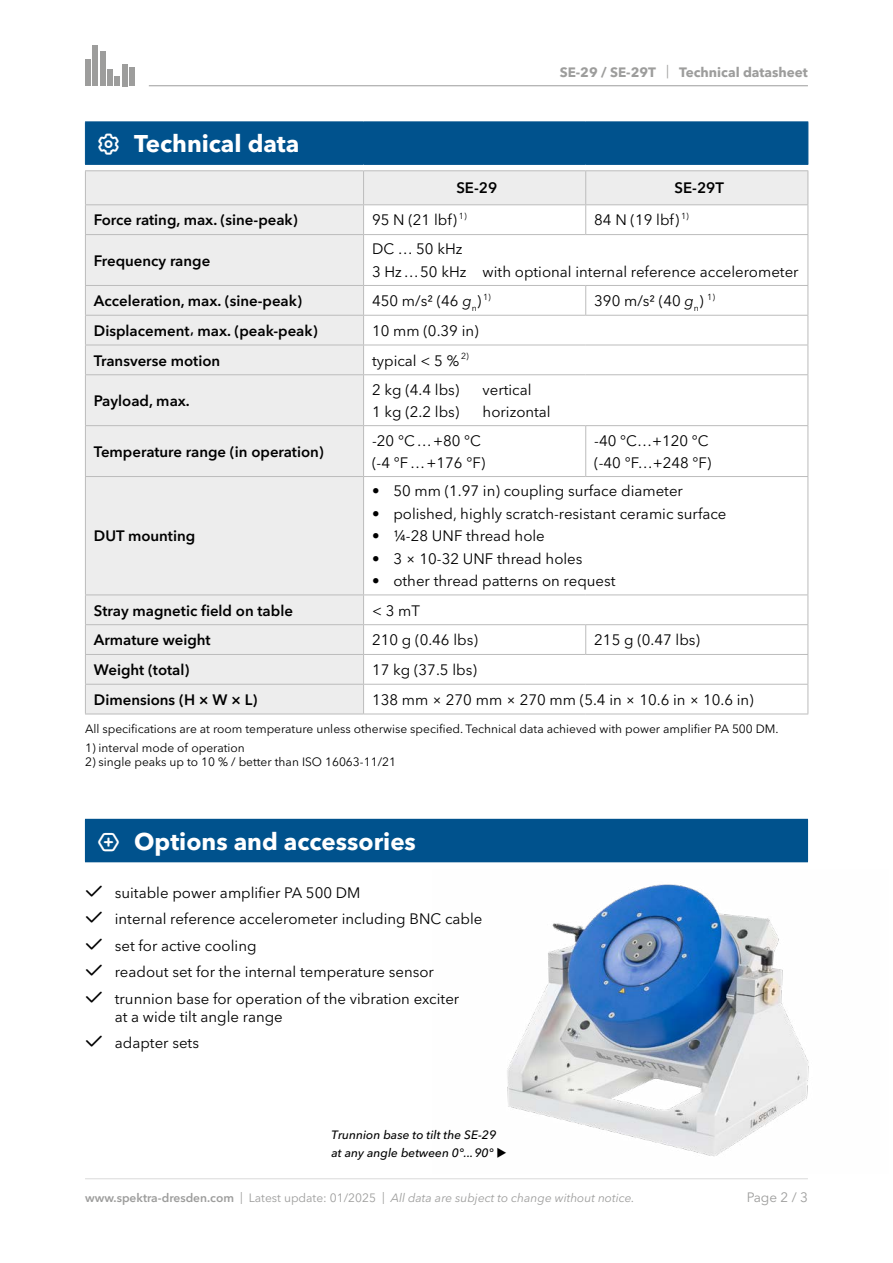
<style>
.page{position:relative;width:893px;height:1263px;background:#fff}
.page>*{position:absolute;margin:0;border:0;box-sizing:border-box;transform-origin:0 0}
.t1{font:700 24px "Avenir Next LT Pro";color:#fff}
.t2{font:15px/22.5px "Avenir Next LT Pro";color:#000}
.t3{font:600 15px "Avenir Next LT Pro";color:#000}
.t4{font:700 13.5px "Avenir Next LT Pro";color:#9d9d9c}
.t5{font:13.5px "Avenir Next LT Pro";color:#9d9d9c}
.t6{font:12px "Avenir Next LT Pro";color:#000}
.t7{font:italic 12px "Avenir Next LT Pro";color:#9d9d9c}
.t8{font:italic 500 12px/18px "Avenir Next LT Pro";color:#000}
.s1{font-weight:400}
.s2{font-style:italic}
.s3{font-family:"Aller";font-weight:400}
.s4{font-weight:600;font-style:normal}
.s5{font-style:normal}
</style>
<div class="page">
<hr style="left:85px;top:1178px;width:723px;height:1px;background:#dadada">
<div style="left:85px;top:60px;width:5px;height:26px;background:#9d9d9c"></div>
<div style="left:92px;top:46px;width:6px;height:40px;background:#9d9d9c"></div>
<div style="left:100px;top:51px;width:5px;height:35px;background:#9d9d9c"></div>
<div style="left:115px;top:77px;width:5px;height:9px;background:#9d9d9c"></div>
<div style="left:122px;top:64px;width:5px;height:22px;background:#9d9d9c"></div>
<div style="left:129px;top:68px;width:6px;height:18px;background:#9d9d9c"></div>
<div style="left:107px;top:69px;width:6px;height:17px;background:#9d9d9c"></div>
<hr style="left:149px;top:85px;width:659px;height:1px;background:#9d9d9c">
<svg style="left:86px;top:171px;width:721px;height:543px"></svg>
<hr style="left:85px;top:285px;width:279px;height:1px;background:#bcbcbc">
<hr style="left:85px;top:315px;width:279px;height:1px;background:#bcbcbc">
<hr style="left:85px;top:345px;width:279px;height:1px;background:#bcbcbc">
<hr style="left:85px;top:374px;width:279px;height:1px;background:#bcbcbc">
<hr style="left:85px;top:425px;width:279px;height:1px;background:#bcbcbc">
<hr style="left:85px;top:476px;width:279px;height:1px;background:#bcbcbc">
<hr style="left:85px;top:594px;width:279px;height:1px;background:#bcbcbc">
<hr style="left:363px;top:171px;width:1px;height:33px;background:#bcbcbc">
<hr style="left:585px;top:171px;width:1px;height:33px;background:#bcbcbc">
<hr style="left:807px;top:171px;width:1px;height:33px;background:#bcbcbc">
<hr style="left:364px;top:204px;width:222px;height:1px;background:#bcbcbc">
<svg style="left:363px;top:205px;width:1px;height:29px"></svg>
<hr style="left:586px;top:204px;width:222px;height:1px;background:#bcbcbc">
<svg style="left:585px;top:205px;width:1px;height:29px"></svg>
<svg style="left:807px;top:205px;width:1px;height:29px"></svg>
<hr style="left:364px;top:234px;width:222px;height:1px;background:#bcbcbc">
<hr style="left:363px;top:235px;width:1px;height:50px;background:#bcbcbc">
<hr style="left:586px;top:234px;width:222px;height:1px;background:#bcbcbc">
<hr style="left:807px;top:235px;width:1px;height:50px;background:#bcbcbc">
<hr style="left:364px;top:285px;width:222px;height:1px;background:#bcbcbc">
<hr style="left:586px;top:285px;width:222px;height:1px;background:#bcbcbc">
<svg style="left:585px;top:286px;width:1px;height:29px"></svg>
<hr style="left:364px;top:315px;width:222px;height:1px;background:#bcbcbc">
<hr style="left:586px;top:315px;width:222px;height:1px;background:#bcbcbc">
<hr style="left:364px;top:345px;width:222px;height:1px;background:#bcbcbc">
<svg style="left:363px;top:286px;width:1px;height:88px"></svg>
<hr style="left:586px;top:345px;width:222px;height:1px;background:#bcbcbc">
<svg style="left:807px;top:286px;width:1px;height:88px"></svg>
<hr style="left:364px;top:374px;width:222px;height:1px;background:#bcbcbc">
<hr style="left:363px;top:375px;width:1px;height:50px;background:#bcbcbc">
<hr style="left:586px;top:374px;width:222px;height:1px;background:#bcbcbc">
<hr style="left:807px;top:375px;width:1px;height:50px;background:#bcbcbc">
<hr style="left:364px;top:425px;width:222px;height:1px;background:#bcbcbc">
<hr style="left:363px;top:426px;width:1px;height:50px;background:#bcbcbc">
<hr style="left:586px;top:425px;width:222px;height:1px;background:#bcbcbc">
<hr style="left:585px;top:426px;width:1px;height:50px;background:#bcbcbc">
<hr style="left:807px;top:426px;width:1px;height:50px;background:#bcbcbc">
<hr style="left:364px;top:476px;width:222px;height:1px;background:#bcbcbc">
<hr style="left:363px;top:477px;width:1px;height:117px;background:#bcbcbc">
<hr style="left:586px;top:476px;width:222px;height:1px;background:#bcbcbc">
<hr style="left:807px;top:477px;width:1px;height:117px;background:#bcbcbc">
<hr style="left:364px;top:594px;width:222px;height:1px;background:#bcbcbc">
<hr style="left:586px;top:594px;width:222px;height:1px;background:#bcbcbc">
<svg style="left:585px;top:625px;width:1px;height:29px"></svg>
<svg style="left:363px;top:595px;width:1px;height:119px"></svg>
<hr style="left:85px;top:171px;width:1px;height:33px;background:#bcbcbc">
<hr style="left:85px;top:204px;width:279px;height:1px;background:#bcbcbc">
<svg style="left:85px;top:205px;width:1px;height:29px"></svg>
<hr style="left:85px;top:234px;width:279px;height:1px;background:#bcbcbc">
<hr style="left:85px;top:235px;width:1px;height:50px;background:#bcbcbc">
<svg style="left:85px;top:286px;width:1px;height:88px"></svg>
<hr style="left:85px;top:375px;width:1px;height:50px;background:#bcbcbc">
<hr style="left:85px;top:426px;width:1px;height:50px;background:#bcbcbc">
<hr style="left:85px;top:477px;width:1px;height:117px;background:#bcbcbc">
<hr style="left:85px;top:624px;width:279px;height:1px;background:#bcbcbc">
<hr style="left:364px;top:624px;width:222px;height:1px;background:#bcbcbc">
<hr style="left:586px;top:624px;width:222px;height:1px;background:#bcbcbc">
<hr style="left:85px;top:654px;width:279px;height:1px;background:#bcbcbc">
<hr style="left:364px;top:654px;width:222px;height:1px;background:#bcbcbc">
<hr style="left:586px;top:654px;width:222px;height:1px;background:#bcbcbc">
<hr style="left:85px;top:684px;width:279px;height:1px;background:#bcbcbc">
<svg style="left:85px;top:595px;width:1px;height:119px"></svg>
<hr style="left:364px;top:684px;width:222px;height:1px;background:#bcbcbc">
<hr style="left:586px;top:684px;width:222px;height:1px;background:#bcbcbc">
<svg style="left:807px;top:595px;width:1px;height:119px"></svg>
<hr style="left:85px;top:714px;width:279px;height:1px;background:#bcbcbc">
<hr style="left:364px;top:714px;width:222px;height:1px;background:#bcbcbc">
<hr style="left:586px;top:714px;width:222px;height:1px;background:#bcbcbc">
<img style="left:507px;top:884px;width:302px;height:273px">
<div style="left:85px;top:819px;width:722px;height:43px;background:#00528d"></div>
<hr style="left:807px;top:820px;width:1px;height:41px;background:#00528d">
<hr style="left:85px;top:819px;width:723px;height:1px;background:#00528d">
<hr style="left:85px;top:861px;width:723px;height:1px;background:#00528d">
<svg style="left:85px;top:122px;width:723px;height:49px;background:#1e669a"></svg>
<h1 class="t1" style="left:98px;top:129px;width:203px">□ Technical data</h1>
<p class="t4" style="left:560px;top:64px;width:250px">SE-29 / SE-29T <span class="s1">|</span> Technical datasheet</p>
<p class="t3" style="left:456px;top:179px;width:42px">SE-29</p>
<p class="t3" style="left:674px;top:179px;width:51px">SE-29T</p>
<p class="t3" style="left:94px;top:211px;width:205px">Force rating, max. (sine-peak)</p>
<p class="t2" style="left:372px;top:209px;width:96px">95 N (21 lbf) <sup>1)</sup></p>
<p class="t2" style="left:594px;top:209px;width:96px">84 N (19 lbf) <sup>1)</sup></p>
<p class="t3" style="left:94px;top:251px;width:118px">Frequency range</p>
<p class="t2" style="left:372px;top:238px;width:428px">DC … 50 kHz<br>3 Hz…50 kHz with optional internal reference accelerometer</p>
<p class="t3" style="left:94px;top:292px;width:210px">Acceleration, max. (sine-peak)</p>
<p class="t2" style="left:372px;top:290px;width:120px">450 m/s² (46 <span class="s2">g</span><sub>n</sub>) <sup>1)</sup></p>
<p class="t2" style="left:594px;top:290px;width:122px">390 m/s² (40 <span class="s2">g</span><sub>n</sub>) <sup>1)</sup></p>
<p class="t3" style="left:94px;top:321px;width:225px">Displacement<span class="s3">,</span> max. (peak-peak)</p>
<p class="t2" style="left:372px;top:319px;width:108px">10 mm (0.39 in)</p>
<p class="t3" style="left:94px;top:351px;width:128px">Transverse motion</p>
<p class="t2" style="left:372px;top:349px;width:98px">typical &lt; 5 % <sup>2)</sup></p>
<p class="t3" style="left:94px;top:391px;width:97px">Payload, max.</p>
<p class="t2" style="left:372px;top:378px;width:89px">2 kg (4.4 lbs)</p>
<p class="t2" style="left:483px;top:378px;width:50px">vertical</p>
<p class="t2" style="left:372px;top:401px;width:89px">1 kg (2.2 lbs)</p>
<p class="t2" style="left:483px;top:401px;width:70px">horizontal</p>
<p class="t3" style="left:94px;top:442px;width:231px">Temperature range (in operation)</p>
<p class="t2" style="left:372px;top:429px;width:115px">-20 °C…+80 °C (-4 °F…+176 °F)</p>
<p class="t2" style="left:594px;top:429px;width:119px">-40 °C…+120 °C (-40 °F…+248 °F)</p>
<p class="t3" style="left:94px;top:527px;width:103px">DUT mounting</p>
<p class="t2" style="left:372px;top:480px;width:312px">• 50 mm (1.97 in) coupling surface diameter</p>
<p class="t2" style="left:372px;top:502px;width:356px">• polished, highly scratch-resistant ceramic surface</p>
<p class="t2" style="left:372px;top:525px;width:174px">• ¼-28 UNF thread hole</p>
<p class="t2" style="left:372px;top:547px;width:212px">• 3 × 10-32 UNF thread holes</p>
<p class="t2" style="left:372px;top:570px;width:245px">• other thread patterns on request</p>
<p class="t3" style="left:94px;top:601px;width:201px">Stray magnetic field on table</p>
<p class="t2" style="left:372px;top:599px;width:49px">&lt; 3 mT</p>
<p class="t3" style="left:94px;top:631px;width:118px">Armature weight</p>
<p class="t2" style="left:372px;top:629px;width:107px">210 g (0.46 lbs)</p>
<p class="t2" style="left:594px;top:629px;width:107px">215 g (0.47 lbs)</p>
<p class="t3" style="left:94px;top:661px;width:97px">Weight (total)</p>
<p class="t2" style="left:372px;top:658px;width:106px">17 kg (37.5 lbs)</p>
<p class="t3" style="left:94px;top:690px;width:165px">Dimensions (H × W × L)</p>
<p class="t2" style="left:372px;top:688px;width:383px">138 mm × 270 mm × 270 mm (5.4 in × 10.6 in × 10.6 in)</p>
<p class="t6" style="left:85px;top:722px;width:695px">All specifications are at room temperature unless otherwise specified. Technical data achieved with power amplifier PA 500 DM.</p>
<p class="t6" style="left:85px;top:740px;width:161px">1) interval mode of operation</p>
<p class="t6" style="left:85px;top:755px;width:312px">2) single peaks up to 10 % / better than ISO 16063-11/21</p>
<h1 class="t1" style="left:98px;top:827px;width:319px">●◆▲□■ Options and accessories</h1>
<p class="t2" style="left:86px;top:881px;width:276px">✓ suitable power amplifier PA 500 DM</p>
<p class="t2" style="left:86px;top:908px;width:398px">✓ internal reference accelerometer including BNC cable</p>
<p class="t2" style="left:86px;top:934px;width:172px">✓ set for active cooling</p>
<p class="t2" style="left:86px;top:961px;width:349px">✓ readout set for the internal temperature sensor</p>
<p class="t2" style="left:115px;top:989px;width:346px;line-height:18px;text-indent:-29px">✓ trunnion base for operation of the vibration exciter at a wide tilt angle range</p>
<p class="t2" style="left:86px;top:1032px;width:114px">✓ adapter sets</p>
<p class="t8" style="left:332px;top:1125px;width:177px">Trunnion base to tilt the SE-29 at any angle between 0°...90° ◆</p>
<p class="t7" style="left:85px;top:1191px;width:551px"><span class="s4">www.spektra-dresden.com</span> <span class="s5">| Latest update: 01/2025 |</span> All data are subject to change without notice.</p>
<p class="t5" style="left:747px;top:1189px;width:63px">Page 2 / 3</p>
</div>
